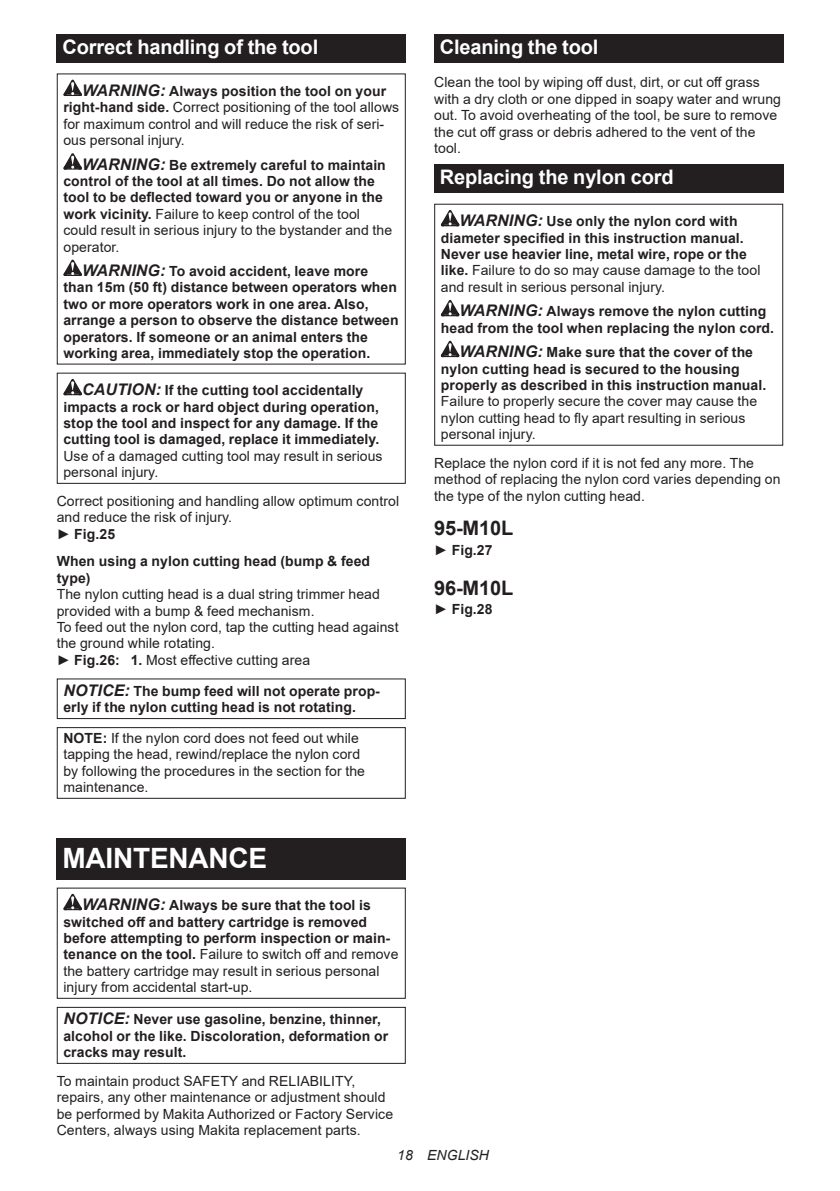
<style>
.page{position:relative;width:840px;height:1191px;background:#fff}
.page>*{position:absolute;margin:0;border:0;box-sizing:border-box;transform-origin:0 0}
.t1{font:700 28px "Arial";letter-spacing:-.01em;color:#fff}
.t2{font:700 20px "Arial";letter-spacing:-.01em;color:#fff}
.t3{font:700 20px "Arial";letter-spacing:-.01em;color:#231f20}
.t4{font:700 14px/16.4px "Arial";letter-spacing:.005em;color:#231f20}
.t5{font:14px/16.4px "Arial";letter-spacing:.005em;color:#231f20}
.t6{font:italic 14px "Arial";letter-spacing:.005em;color:#231f20}
.s1{font-weight:700;font-style:italic;font-size:16px}
.s2{font-weight:700}
.s3{font-style:italic;font-size:16px}
.s4{font-weight:400}
</style>
<div class="page">
<div style="left:57px;top:34px;width:348px;height:29px;background:#231f20"></div>
<svg style="left:63px;top:80px;width:19px;height:16px"></svg>
<svg style="left:63px;top:153px;width:19px;height:17px"></svg>
<svg style="left:63px;top:260px;width:19px;height:16px"></svg>
<svg style="left:63px;top:379px;width:19px;height:16px"></svg>
<div style="left:57px;top:373px;width:348px;height:111px;border:1px solid #231f20"></div>
<div style="left:57px;top:678px;width:348px;height:41px;border:1px solid #231f20"></div>
<div style="left:57px;top:727px;width:348px;height:72px;border:1px solid #231f20"></div>
<div style="left:57px;top:838px;width:348px;height:41px;background:#231f20"></div>
<svg style="left:63px;top:893px;width:19px;height:17px"></svg>
<div style="left:57px;top:1006px;width:348px;height:57px;border:1px solid #231f20"></div>
<div style="left:434px;top:34px;width:348px;height:29px;background:#231f20"></div>
<div style="left:434px;top:164px;width:348px;height:29px;background:#231f20"></div>
<svg style="left:440px;top:210px;width:19px;height:16px"></svg>
<svg style="left:440px;top:300px;width:19px;height:16px"></svg>
<svg style="left:440px;top:341px;width:19px;height:16px"></svg>
<h2 class="t2" style="left:62px;top:33px;width:257px">Correct handling of the tool</h2>
<p class="t5" style="left:63px;top:83px;width:337px;text-indent:19px"><span class="s1">WARNING:</span> <span class="s2">Always position the tool on your right-hand side.</span> Correct positioning of the tool allows for maximum control and will reduce the risk of seri&shy;ous personal injury.</p>
<p class="t4" style="left:63px;top:157px;width:330px;text-indent:19px"><span class="s3">WARNING:</span> Be extremely careful to maintain control of the tool at all times. Do not allow the tool to be deflected toward you or anyone in the work vicinity. <span class="s4">Failure to keep control of the tool could result in serious injury to the bystander and the operator.</span></p>
<p class="t4" style="left:63px;top:263px;width:336px;text-indent:19px"><span class="s3">WARNING:</span> To avoid accident, leave more than 15m (50 ft) distance between operators when two or more operators work in one area. Also, arrange a person to observe the distance between operators. If someone or an animal enters the working area, immediately stop the operation.</p>
<p class="t4" style="left:63px;top:382px;width:317px;text-align:center"><span class="s3">CAUTION:</span> If the cutting tool accidentally impacts a rock or hard object during operation, stop the tool and inspect for any damage. If the cutting tool is damaged, replace it immediately.</p>
<p class="t5" style="left:63px;top:447px;width:320px">Use of a damaged cutting tool may result in serious personal injury.</p>
<p class="t5" style="left:57px;top:493px;width:344px">Correct positioning and handling allow optimum control and reduce the risk of injury.<br>► <span class="s2">Fig.25</span></p>
<p class="t4" style="left:57px;top:553px;width:314px">When using a nylon cutting head (bump &amp; feed type)</p>
<p class="t5" style="left:57px;top:586px;width:343px">The nylon cutting head is a dual string trimmer head provided with a bump &amp; feed mechanism.<br>To feed out the nylon cord, tap the cutting head against the ground while rotating.<br>► <span class="s2">Fig.26: 1.</span> Most effective cutting area</p>
<p class="t4" style="left:63px;top:683px;width:318px"><span class="s3">NOTICE:</span> The bump feed will not operate prop&shy;erly if the nylon cutting head is not rotating.</p>
<p class="t5" style="left:63px;top:729px;width:303px"><span class="s2">NOTE:</span> If the nylon cord does not feed out while tapping the head, rewind/replace the nylon cord by following the procedures in the section for the maintenance.</p>
<h1 class="t1" style="left:62px;top:838px;width:206px">MAINTENANCE</h1>
<p class="t4" style="left:63px;top:897px;width:336px;text-indent:19px"><span class="s3">WARNING:</span> Always be sure that the tool is switched off and battery cartridge is removed before attempting to perform inspection or main&shy;tenance on the tool. <span class="s4">Failure to switch off and remove the battery cartridge may result in serious personal injury from accidental start-up.</span></p>
<p class="t4" style="left:63px;top:1011px;width:326px"><span class="s3">NOTICE:</span> Never use gasoline, benzine, thinner, alcohol or the like. Discoloration, deformation or cracks may result.</p>
<p class="t5" style="left:57px;top:1072px;width:338px">To maintain product SAFETY and RELIABILITY, repairs, any other maintenance or adjustment should be performed by Makita Authorized or Factory Service Centers, always using Makita replacement parts.</p>
<h2 class="t2" style="left:439px;top:33px;width:160px">Cleaning the tool</h2>
<p class="t5" style="left:434px;top:74px;width:348px">Clean the tool by wiping off dust, dirt, or cut off grass with a dry cloth or one dipped in soapy water and wrung out. To avoid overheating of the tool, be sure to remove the cut off grass or debris adhered to the vent of the tool.</p>
<h2 class="t2" style="left:439px;top:163px;width:235px">Replacing the nylon cord</h2>
<p class="t4" style="left:440px;top:213px;width:321px;text-indent:19px"><span class="s3">WARNING:</span> Use only the nylon cord with diameter specified in this instruction manual.<br>Never use heavier line, metal wire, rope or the like. <span class="s4">Failure to do so may cause damage to the tool and result in serious personal injury.</span></p>
<p class="t4" style="left:440px;top:303px;width:334px;text-indent:19px"><span class="s3">WARNING:</span> Always remove the nylon cutting head from the tool when replacing the nylon cord.</p>
<p class="t4" style="left:440px;top:344px;width:327px;text-indent:19px"><span class="s3">WARNING:</span> Make sure that the cover of the nylon cutting head is secured to the housing properly as described in this instruction manual.</p>
<p class="t5" style="left:440px;top:393px;width:318px">Failure to properly secure the cover may cause the nylon cutting head to fly apart resulting in serious personal injury.</p>
<p class="t5" style="left:434px;top:454px;width:348px">Replace the nylon cord if it is not fed any more. The method of replacing the nylon cord varies depending on the type of the nylon cutting head.</p>
<h2 class="t3" style="left:434px;top:514px;width:81px">95-M10L</h2>
<p class="t4" style="left:434px;top:541px;width:60px"><span class="s4">►</span> Fig.27</p>
<h2 class="t3" style="left:434px;top:574px;width:81px">96-M10L</h2>
<p class="t4" style="left:434px;top:601px;width:60px"><span class="s4">►</span> Fig.28</p>
<p class="t6" style="left:397px;top:1146px;width:93px">18 ENGLISH</p>
</div>
